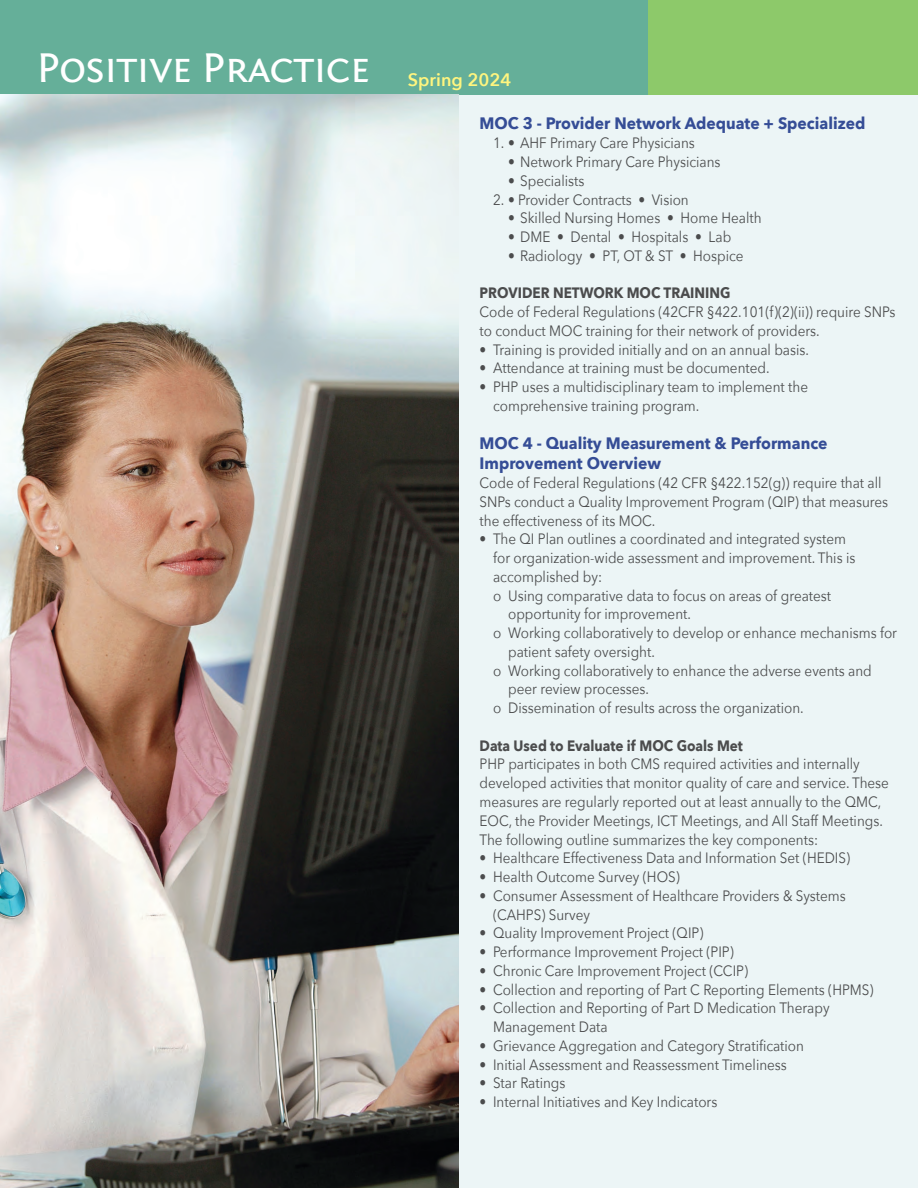
<style>
.page{position:relative;width:918px;height:1188px;background:#fff}
.page>*{position:absolute;margin:0;border:0;box-sizing:border-box;transform-origin:0 0}
.t1{font:43.5px "Fontin Sans Small Caps";letter-spacing:-.02em;color:#fff}
.t2{font:600 18px "Avenir Next";color:#fff57f}
.t3{font:700 16.5px/19.8px "Avenir Next";color:#354d96;scale:.95 1}
.t4{font:15px/18.8px "Avenir Next";color:#4b4c4d;scale:.9 1}
.t5{font:700 15px "Avenir Next";color:#4b4c4d;scale:.9 1}
</style>
<div class="page">
<div style="left:0;top:94px;width:917px;height:1093px;background:#ecf5f6"></div>
<div style="left:0;top:0;width:907px;height:94px;background:#65af99"></div>
<div style="left:648px;top:0;width:269px;height:94px;background:#8dc96a"></div>
<img style="left:0;top:94px;width:459px;height:1093px">
<h1 class="t1" style="left:36px;top:43px;width:335px">Positive Practice</h1>
<p class="t2" style="left:408px;top:64px;width:105px">Spring 2024</p>
<p class="t3" style="left:479px;top:113px;width:407px">MOC 3 - Provider Network Adequate + Specialized</p>
<p class="t4" style="left:493px;top:133px;width:226px">1. • AHF Primary Care Physicians</p>
<p class="t4" style="left:508px;top:152px;width:237px">• Network Primary Care Physicians</p>
<p class="t4" style="left:508px;top:170px;width:86px">• Specialists</p>
<p class="t4" style="left:493px;top:189px;width:219px">2. • Provider Contracts • Vision</p>
<p class="t4" style="left:508px;top:208px;width:283px">• Skilled Nursing Homes • Home Health</p>
<p class="t4" style="left:508px;top:227px;width:249px">• DME • Dental • Hospitals • Lab</p>
<p class="t4" style="left:508px;top:245px;width:263px">• Radiology • PT, OT &amp; ST • Hospice</p>
<p class="t5" style="left:479px;top:280px;width:280px">PROVIDER NETWORK MOC TRAINING</p>
<p class="t4" style="left:479px;top:302px;width:463px">Code of Federal Regulations (42CFR §422.101(f)(2)(ii)) require SNPs to conduct MOC training for their network of providers.</p>
<p class="t4" style="left:479px;top:339px;width:367px">• Training is provided initially and on an annual basis.</p>
<p class="t4" style="left:479px;top:358px;width:324px">• Attendance at training must be documented.</p>
<p class="t4" style="left:493px;top:377px;width:351px;text-indent:-14px">• PHP uses a multidisciplinary team to implement the comprehensive training program.</p>
<p class="t3" style="left:479px;top:433px;width:368px">MOC 4 - Quality Measurement &amp; Performance<br>Improvement Overview</p>
<p class="t4" style="left:479px;top:473px;width:455px">Code of Federal Regulations (42 CFR §422.152(g)) require that all<br>SNPs conduct a Quality Improvement Program (QIP) that measures the effectiveness of its MOC.</p>
<p class="t4" style="left:479px;top:529px;width:408px">• The QI Plan outlines a coordinated and integrated system</p>
<p class="t4" style="left:493px;top:548px;width:404px">for organization-wide assessment and improvement. This is</p>
<p class="t4" style="left:493px;top:566px;width:123px">accomplished by:</p>
<p class="t4" style="left:493px;top:585px;width:377px">o Using comparative data to focus on areas of greatest</p>
<p class="t4" style="left:508px;top:604px;width:205px">opportunity for improvement.</p>
<p class="t4" style="left:493px;top:623px;width:450px">o Working collaboratively to develop or enhance mechanisms for</p>
<p class="t4" style="left:508px;top:641px;width:164px">patient safety oversight.</p>
<p class="t4" style="left:493px;top:660px;width:422px">o Working collaboratively to enhance the adverse events and</p>
<p class="t4" style="left:508px;top:679px;width:158px">peer review processes.</p>
<p class="t4" style="left:493px;top:698px;width:346px">o Dissemination of results across the organization.</p>
<p class="t5" style="left:479px;top:732px;width:294px">Data Used to Evaluate if MOC Goals Met</p>
<p class="t4" style="left:479px;top:754px;width:456px">PHP participates in both CMS required activities and internally developed activities that monitor quality of care and service. These measures are regularly reported out at least annually to the QMC, EOC, the Provider Meetings, ICT Meetings, and All Staff Meetings.<br>The following outline summarizes the key components:</p>
<p class="t4" style="left:479px;top:848px;width:413px">• Healthcare Effectiveness Data and Information Set (HEDIS)</p>
<p class="t4" style="left:479px;top:866px;width:224px">• Health Outcome Survey (HOS)</p>
<p class="t4" style="left:493px;top:885px;width:393px;text-indent:-14px">• Consumer Assessment of Healthcare Providers &amp; Systems (CAHPS) Survey</p>
<p class="t4" style="left:479px;top:923px;width:250px">• Quality Improvement Project (QIP)</p>
<p class="t4" style="left:479px;top:941px;width:284px">• Performance Improvement Project (PIP)</p>
<p class="t4" style="left:479px;top:960px;width:300px">• Chronic Care Improvement Project (CCIP)</p>
<p class="t4" style="left:479px;top:979px;width:439px">• Collection and reporting of Part C Reporting Elements (HPMS)</p>
<p class="t4" style="left:493px;top:998px;width:375px;text-indent:-14px">• Collection and Reporting of Part D Medication Therapy<br>Management Data</p>
<p class="t4" style="left:479px;top:1035px;width:362px">• Grievance Aggregation and Category Stratification</p>
<p class="t4" style="left:479px;top:1054px;width:343px">• Initial Assessment and Reassessment Timeliness</p>
<p class="t4" style="left:479px;top:1073px;width:97px">• Star Ratings</p>
<p class="t4" style="left:479px;top:1091px;width:266px">• Internal Initiatives and Key Indicators</p>
</div>
